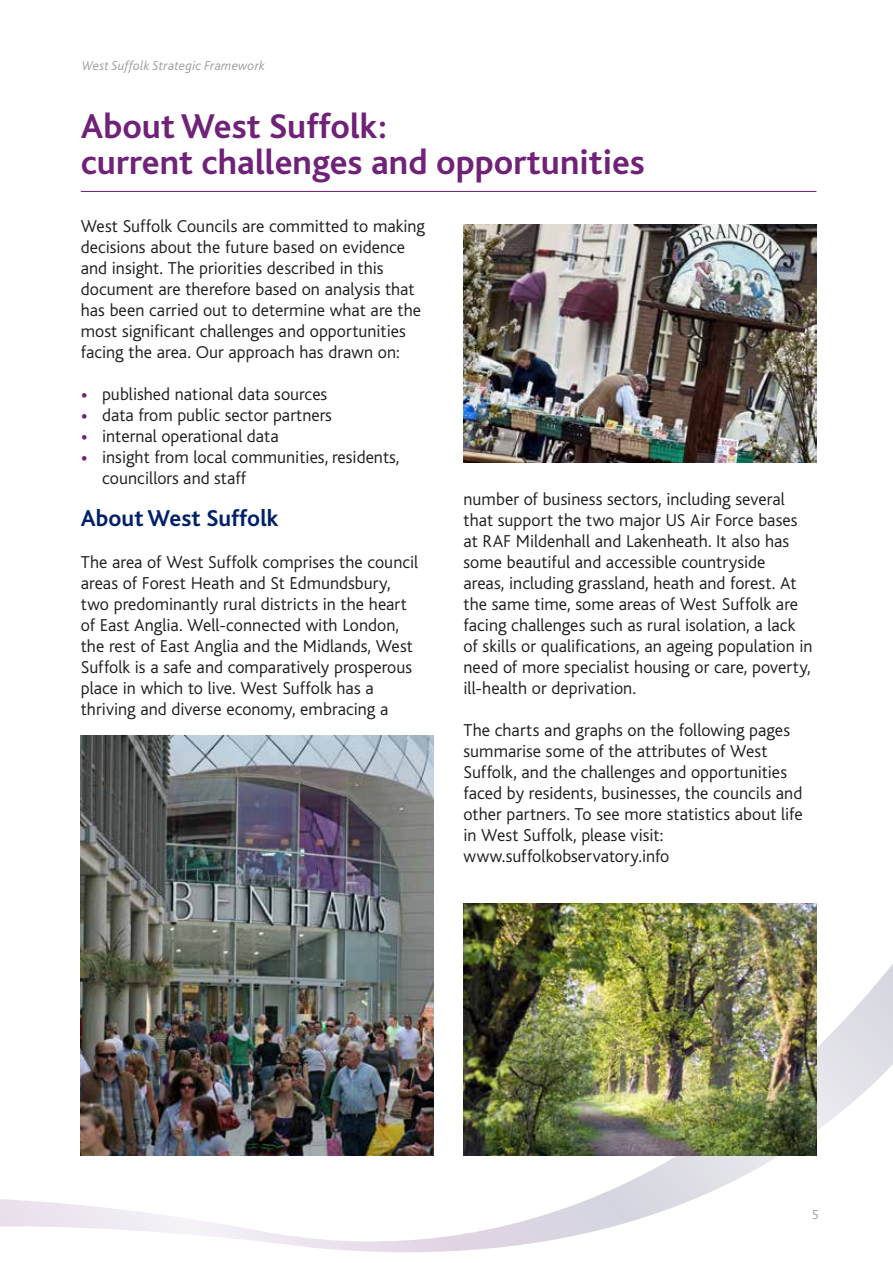
<style>
.page{position:relative;width:893px;height:1263px;background:#fff}
.page>*{position:absolute;margin:0;border:0;box-sizing:border-box;transform-origin:0 0}
.t1{font:700 36px/36px "Bliss";color:#6f2277}
.t2{font:700 24px "Bliss";color:#002169}
.t3{font:300 18px/21px "Bliss";color:#1d1d1b}
.t4{font:italic 300 13.5px "Bliss";letter-spacing:.02em;color:#9d9d9c}
.t5{font:300 13.5px "Bliss";color:#9d9d9c}
.s1{font-size:24px;color:#6f2277}
</style>
<div class="page">
<svg style="left:0;top:862px;width:893px;height:390px"></svg>
<hr style="left:81px;top:191px;width:735px;height:1px;background:#6f2277">
<img style="left:81px;top:736px;width:353px;height:420px">
<img style="left:463px;top:224px;width:353px;height:239px">
<img style="left:463px;top:904px;width:353px;height:252px">
<p class="t4" style="left:82px;top:58px;width:184px">West Suffolk Strategic Framework</p>
<h1 class="t1" style="left:81px;top:109px;width:566px">About West Suffolk:<br>current challenges and opportunities</h1>
<p class="t3" style="left:81px;top:215px;width:346px">West Suffolk Councils are committed to making decisions about the future based on evidence and insight. The priorities described in this document are therefore based on analysis that has been carried out to determine what are the most significant challenges and opportunities facing the area. Our approach has drawn on:</p>
<p class="t3" style="left:81px;top:383px;width:248px"><span class="s1">•</span> published national data sources</p>
<p class="t3" style="left:81px;top:404px;width:253px"><span class="s1">•</span> data from public sector partners</p>
<p class="t3" style="left:81px;top:425px;width:200px"><span class="s1">•</span> internal operational data</p>
<p class="t3" style="left:102px;top:446px;width:299px;text-indent:-21px"><span class="s1">•</span> insight from local communities, residents, councillors and staff</p>
<h2 class="t2" style="left:81px;top:505px;width:199px">About West Suffolk</h2>
<p class="t3" style="left:81px;top:551px;width:339px">The area of West Suffolk comprises the council areas of Forest Heath and St Edmundsbury, two predominantly rural districts in the heart of East Anglia. Well-connected with London, the rest of East Anglia and the Midlands, West Suffolk is a safe and comparatively prosperous place in which to live. West Suffolk has a thriving and diverse economy, embracing a</p>
<p class="t3" style="left:463px;top:488px;width:351px">number of business sectors, including several that support the two major US Air Force bases at RAF Mildenhall and Lakenheath. It also has some beautiful and accessible countryside<br>areas, including grassland, heath and forest. At the same time, some areas of West Suffolk are facing challenges such as rural isolation, a lack of skills or qualifications, an ageing population in need of more specialist housing or care, poverty, ill-health or deprivation.</p>
<p class="t3" style="left:463px;top:720px;width:341px">The charts and graphs on the following pages summarise some of the attributes of West Suffolk, and the challenges and opportunities faced by residents, businesses, the councils and other partners. To see more statistics about life in West Suffolk, please visit: www.suffolkobservatory.info</p>
<p class="t5" style="left:812px;top:1207px;width:8px">5</p>
</div>
